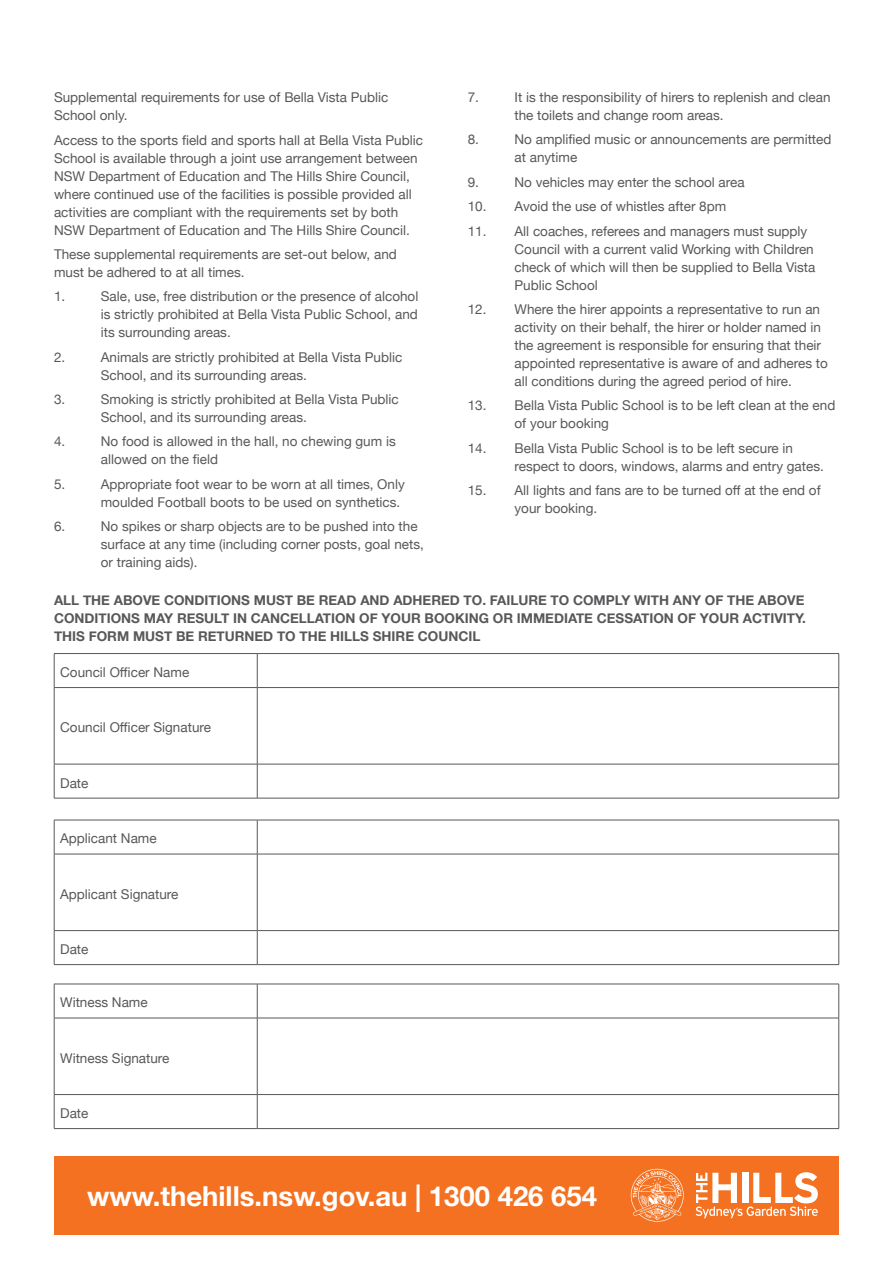
<style>
.page{position:relative;width:893px;height:1263px;background:#fff}
.page>*{position:absolute;margin:0;border:0;box-sizing:border-box;transform-origin:0 0}
.t1{font:700 27.45px "Helvetica Neue";color:#fff}
.t2{font:13.5px/18px "Helvetica Neue";color:#57585a}
.t3{font:700 13.5px/18px "Helvetica Neue";color:#57585a;text-align:justify}
</style>
<div class="page">
<div style="left:54px;top:1156px;width:785px;height:78px;background:#f37121"></div>
<svg style="left:696px;top:1172px;width:122px;height:46px"></svg>
<svg style="left:631px;top:1169px;width:53px;height:53px"></svg>
<hr style="left:54px;top:653px;width:203px;height:1px;background:#57585a">
<hr style="left:54px;top:654px;width:1px;height:33px;background:#57585a">
<hr style="left:257px;top:653px;width:582px;height:1px;background:#57585a">
<hr style="left:257px;top:654px;width:1px;height:33px;background:#57585a">
<hr style="left:838px;top:654px;width:1px;height:33px;background:#57585a">
<hr style="left:54px;top:687px;width:203px;height:1px;background:#57585a">
<hr style="left:54px;top:688px;width:1px;height:76px;background:#57585a">
<hr style="left:257px;top:687px;width:582px;height:1px;background:#57585a">
<hr style="left:257px;top:688px;width:1px;height:76px;background:#57585a">
<hr style="left:838px;top:688px;width:1px;height:76px;background:#57585a">
<hr style="left:54px;top:764px;width:203px;height:1px;background:#57585a">
<hr style="left:54px;top:764px;width:1px;height:34px;background:#57585a">
<hr style="left:257px;top:764px;width:582px;height:1px;background:#57585a">
<hr style="left:257px;top:764px;width:1px;height:34px;background:#57585a">
<hr style="left:838px;top:764px;width:1px;height:34px;background:#57585a">
<hr style="left:54px;top:798px;width:203px;height:1px;background:#57585a">
<hr style="left:257px;top:798px;width:582px;height:1px;background:#57585a">
<hr style="left:54px;top:820px;width:203px;height:1px;background:#57585a">
<hr style="left:54px;top:820px;width:1px;height:34px;background:#57585a">
<hr style="left:257px;top:820px;width:582px;height:1px;background:#57585a">
<hr style="left:257px;top:820px;width:1px;height:34px;background:#57585a">
<hr style="left:838px;top:820px;width:1px;height:34px;background:#57585a">
<hr style="left:54px;top:854px;width:203px;height:1px;background:#57585a">
<hr style="left:54px;top:854px;width:1px;height:76px;background:#57585a">
<hr style="left:257px;top:854px;width:582px;height:1px;background:#57585a">
<hr style="left:257px;top:854px;width:1px;height:76px;background:#57585a">
<hr style="left:838px;top:854px;width:1px;height:76px;background:#57585a">
<hr style="left:54px;top:930px;width:203px;height:1px;background:#57585a">
<hr style="left:54px;top:931px;width:1px;height:33px;background:#57585a">
<hr style="left:257px;top:930px;width:582px;height:1px;background:#57585a">
<hr style="left:257px;top:931px;width:1px;height:33px;background:#57585a">
<hr style="left:838px;top:931px;width:1px;height:33px;background:#57585a">
<hr style="left:54px;top:964px;width:203px;height:1px;background:#57585a">
<hr style="left:257px;top:964px;width:582px;height:1px;background:#57585a">
<hr style="left:54px;top:984px;width:203px;height:1px;background:#57585a">
<hr style="left:54px;top:984px;width:1px;height:34px;background:#57585a">
<hr style="left:257px;top:984px;width:582px;height:1px;background:#57585a">
<hr style="left:257px;top:984px;width:1px;height:34px;background:#57585a">
<hr style="left:838px;top:984px;width:1px;height:34px;background:#57585a">
<hr style="left:54px;top:1018px;width:203px;height:1px;background:#57585a">
<hr style="left:54px;top:1018px;width:1px;height:76px;background:#57585a">
<hr style="left:257px;top:1018px;width:582px;height:1px;background:#57585a">
<hr style="left:257px;top:1018px;width:1px;height:76px;background:#57585a">
<hr style="left:838px;top:1018px;width:1px;height:76px;background:#57585a">
<hr style="left:54px;top:1094px;width:203px;height:1px;background:#57585a">
<hr style="left:54px;top:1095px;width:1px;height:33px;background:#57585a">
<hr style="left:257px;top:1094px;width:582px;height:1px;background:#57585a">
<hr style="left:257px;top:1095px;width:1px;height:33px;background:#57585a">
<hr style="left:838px;top:1095px;width:1px;height:33px;background:#57585a">
<hr style="left:54px;top:1128px;width:203px;height:1px;background:#57585a">
<hr style="left:257px;top:1128px;width:582px;height:1px;background:#57585a">
<p class="t2" style="left:54px;top:89px;width:336px">Supplemental requirements for use of Bella Vista Public<br>School only.</p>
<p class="t2" style="left:54px;top:131px;width:371px">Access to the sports field and sports hall at Bella Vista Public School is available through a joint use arrangement between NSW Department of Education and The Hills Shire Council, where continued use of the facilities is possible provided all activities are compliant with the requirements set by both NSW Department of Education and The Hills Shire Council.</p>
<p class="t2" style="left:54px;top:246px;width:344px">These supplemental requirements are set-out below, and must be adhered to at all times.</p>
<p class="t2" style="left:54px;top:288px;width:13px">1.</p>
<p class="t2" style="left:101px;top:288px;width:319px;text-align:justify">Sale, use, free distribution or the presence of alcohol is strictly prohibited at Bella Vista Public School, and its surrounding areas.</p>
<p class="t2" style="left:54px;top:349px;width:13px">2.</p>
<p class="t2" style="left:101px;top:349px;width:303px">Animals are strictly prohibited at Bella Vista Public<br>School, and its surrounding areas.</p>
<p class="t2" style="left:54px;top:391px;width:13px">3.</p>
<p class="t2" style="left:101px;top:391px;width:300px">Smoking is strictly prohibited at Bella Vista Public<br>School, and its surrounding areas.</p>
<p class="t2" style="left:54px;top:433px;width:13px">4.</p>
<p class="t2" style="left:101px;top:433px;width:297px">No food is allowed in the hall, no chewing gum is allowed on the field</p>
<p class="t2" style="left:54px;top:476px;width:13px">5.</p>
<p class="t2" style="left:101px;top:476px;width:306px">Appropriate foot wear to be worn at all times, Only moulded Football boots to be used on synthetics.</p>
<p class="t2" style="left:54px;top:518px;width:13px">6.</p>
<p class="t2" style="left:101px;top:518px;width:325px">No spikes or sharp objects are to be pushed into the surface at any time (including corner posts, goal nets, or training aids).</p>
<p class="t2" style="left:468px;top:89px;width:13px">7.</p>
<p class="t2" style="left:514px;top:89px;width:318px">It is the responsibility of hirers to replenish and clean the toilets and change room areas.</p>
<p class="t2" style="left:468px;top:131px;width:13px">8.</p>
<p class="t2" style="left:514px;top:131px;width:318px">No amplified music or announcements are permitted at anytime</p>
<p class="t2" style="left:468px;top:174px;width:13px">9.</p>
<p class="t2" style="left:514px;top:174px;width:232px">No vehicles may enter the school area</p>
<p class="t2" style="left:468px;top:198px;width:260px">10. Avoid the use of whistles after 8pm</p>
<p class="t2" style="left:514px;top:223px;width:302px;text-indent:-47px">11. All coaches, referees and managers must supply Council with a current valid Working with Children check of which will then be supplied to Bella Vista Public School</p>
<p class="t2" style="left:514px;top:301px;width:315px;text-indent:-47px">12. Where the hirer appoints a representative to run an activity on their behalf, the hirer or holder named in the agreement is responsible for ensuring that their appointed representative is aware of and adheres to all conditions during the agreed period of hire.</p>
<p class="t2" style="left:514px;top:397px;width:322px;text-indent:-47px">13. Bella Vista Public School is to be left clean at the end of your booking</p>
<p class="t2" style="left:514px;top:440px;width:311px;text-indent:-47px">14. Bella Vista Public School is to be left secure in respect to doors, windows, alarms and entry gates.</p>
<p class="t2" style="left:514px;top:482px;width:308px;text-indent:-47px">15. All lights and fans are to be turned off at the end of your booking.</p>
<p class="t3" style="left:54px;top:591px;width:753px">ALL THE ABOVE CONDITIONS MUST BE READ AND ADHERED TO. FAILURE TO COMPLY WITH ANY OF THE ABOVE CONDITIONS MAY RESULT IN CANCELLATION OF YOUR BOOKING OR IMMEDIATE CESSATION OF YOUR ACTIVITY.<br>THIS FORM MUST BE RETURNED TO THE HILLS SHIRE COUNCIL</p>
<p class="t2" style="left:60px;top:664px;width:131px">Council Officer Name</p>
<p class="t2" style="left:60px;top:719px;width:152px">Council Officer Signature</p>
<p class="t2" style="left:60px;top:774px;width:30px">Date</p>
<p class="t2" style="left:60px;top:830px;width:98px">Applicant Name</p>
<p class="t2" style="left:60px;top:886px;width:120px">Applicant Signature</p>
<p class="t2" style="left:60px;top:941px;width:30px">Date</p>
<p class="t2" style="left:60px;top:994px;width:89px">Witness Name</p>
<p class="t2" style="left:60px;top:1050px;width:111px">Witness Signature</p>
<p class="t2" style="left:60px;top:1105px;width:30px">Date</p>
<h1 class="t1" style="left:87px;top:1174px;width:511px">www.thehills.nsw.gov.au | 1300 426 654</h1>
</div>
